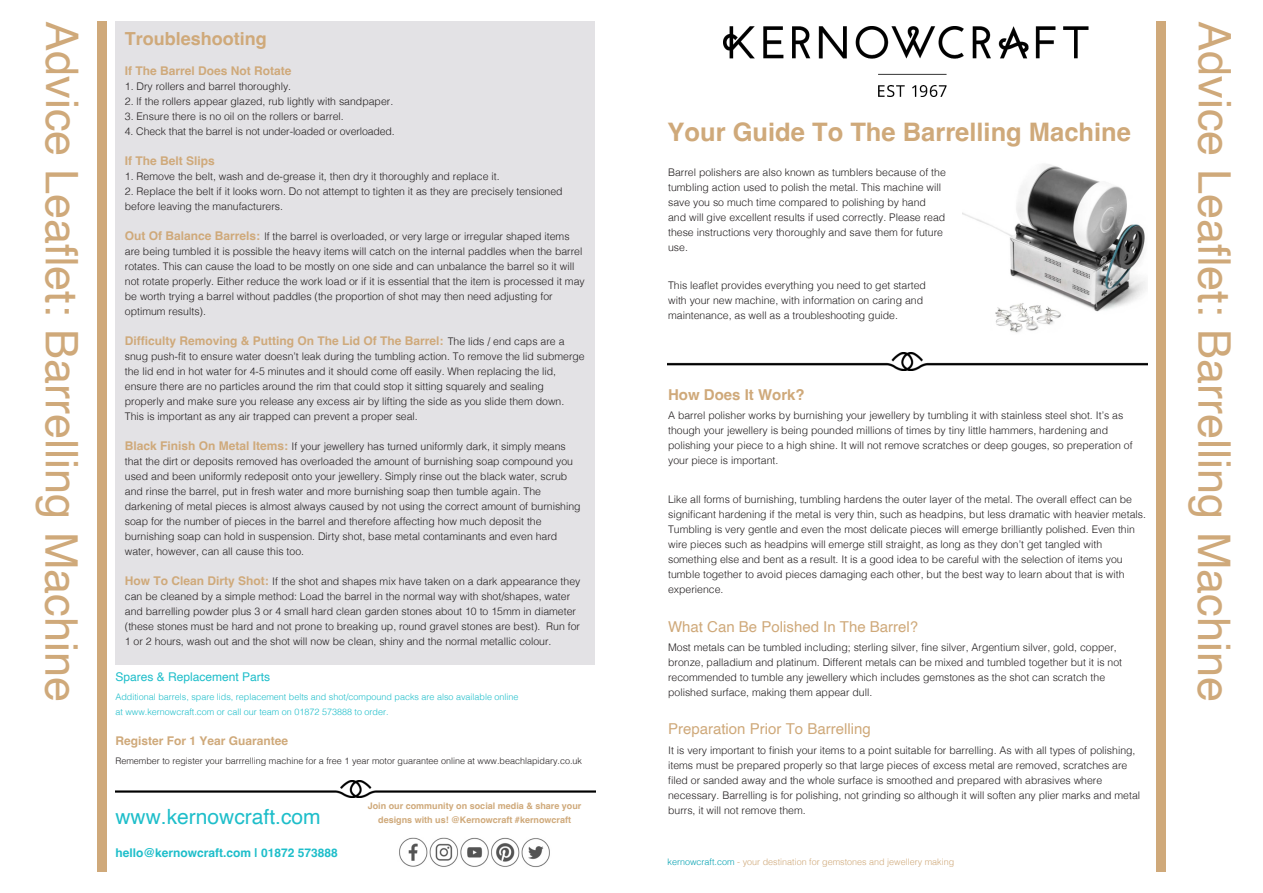
<style>
.page{position:relative;width:1263px;height:893px;background:#fff}
.page>*{position:absolute;margin:0;border:0;box-sizing:border-box;transform-origin:0 0}
.t1{font:45px "Helvetica";color:#cfa97a}
.t2{font:700 25.5px "Helvetica";color:#cfa97a}
.t3{font:21px "Helvetica";color:#1ebeca}
.t4{font:700 18px "Helvetica";color:#cfa97a}
.t5{font:15px "Helvetica";color:#cfa97a}
.t6{font:700 15px "Helvetica";color:#cfa97a}
.t7{font:700 12px "Helvetica";color:#cfa97a}
.t8{font:700 12px "Helvetica";color:#1ebeca}
.t9{font:12px "Helvetica";color:#1ebeca}
.t10{font:300 10.5px/15px "Helvetica";color:#231f20}
.t11{font:300 9px/15px "Helvetica";color:#1ebeca}
.t12{font:300 9px "Helvetica";color:#231f20}
.t13{font:700 9px/14.2px "Helvetica";color:#cfa97a;text-align:center}
.t14{font:300 9px "Helvetica";color:#cfa97a}
.s1{font-weight:700;font-size:12px;color:#cfa97a}
.s2{font-weight:300;font-size:10.5px;color:#231f20}
.s3{color:#00a0b0}
</style>
<div class="page">
<div style="left:115px;top:21px;width:480px;height:644px;background:#e3e2e5"></div>
<div style="left:98px;top:21px;width:9px;height:851px;background:#cfa97a"></div>
<div style="left:1156px;top:21px;width:9px;height:851px;background:#cfa97a"></div>
<img style="left:724px;top:26px;width:365px;height:70px">
<img style="left:115px;top:780px;width:480px;height:17px">
<img style="left:399px;top:837px;width:151px;height:30px">
<img style="left:667px;top:353px;width:480px;height:17px">
<img style="left:962px;top:164px;width:184px;height:169px">
<h1 class="t1" style="left:80px;top:21px;width:682px;rotate:90deg">Advice Leaflet: Barrelling Machine</h1>
<h1 class="t1" style="left:1232px;top:21px;width:682px;rotate:90deg">Advice Leaflet: Barrelling Machine</h1>
<h3 class="t4" style="left:125px;top:32px;width:143px">Troubleshooting</h3>
<p class="t7" style="left:125px;top:66px;width:168px">If The Barrel Does Not Rotate</p>
<p class="t10" style="left:125px;top:80px;width:168px">1. Dry rollers and barrel thoroughly.</p>
<p class="t10" style="left:125px;top:95px;width:270px">2. lf the rollers appear glazed, rub lightly with sandpaper.</p>
<p class="t10" style="left:125px;top:110px;width:220px">3. Ensure there is no oil on the rollers or barrel.</p>
<p class="t10" style="left:125px;top:125px;width:271px">4. Check that the barrel is not under-loaded or overloaded.</p>
<p class="t7" style="left:125px;top:156px;width:92px">If The Belt Slips</p>
<p class="t10" style="left:125px;top:170px;width:376px">1. Remove the belt, wash and de-grease it, then dry it thoroughly and replace it.</p>
<p class="t10" style="left:125px;top:185px;width:439px">2. Replace the belt if it looks worn. Do not attempt to tighten it as they are precisely tensioned before leaving the manufacturers.</p>
<p class="t10" style="left:125px;top:230px;width:461px"><span class="s1">Out Of Balance Barrels:</span> lf the barrel is overloaded, or very large or irregular shaped items are being tumbled it is possible the heavy items will catch on the internal paddles when the barrel rotates. This can cause the load to be mostly on one side and can unbalance the barrel so it will not rotate properly. Either reduce the work load or if it is essential that the item is processed it may be worth trying a barrel without paddles (the proportion of shot may then need adjusting for optimum results).</p>
<p class="t7" style="left:125px;top:336px;width:441px">Difficulty Removing &amp; Putting On The Lid Of The Barrel: <span class="s2">The lids / end caps are a</span></p>
<p class="t10" style="left:125px;top:350px;width:461px">snug push-fit to ensure water doesn’t leak during the tumbling action. To remove the lid submerge the lid end in hot water for 4-5 minutes and it should come off easily. When replacing the lid, ensure there are no particles around the rim that could stop it sitting squarely and sealing properly and make sure you release any excess air by lifting the side as you slide them down.<br>This is important as any air trapped can prevent a proper seal.</p>
<p class="t10" style="left:125px;top:440px;width:457px"><span class="s1">Black Finish On Metal Items:</span> If your jewellery has turned uniformly dark, it simply means that the dirt or deposits removed has overloaded the amount of burnishing soap compound you used and been uniformly redeposit onto your jewellery. Simply rinse out the black water, scrub and rinse the barrel, put in fresh water and more burnishing soap then tumble again. The darkening of metal pieces is almost always caused by not using the correct amount of burnishing soap for the number of pieces in the barrel and therefore affecting how much deposit the burnishing soap can hold in suspension. Dirty shot, base metal contaminants and even hard water, however, can all cause this too.</p>
<p class="t10" style="left:125px;top:575px;width:457px"><span class="s1">How To Clean Dirty Shot:</span> If the shot and shapes mix have taken on a dark appearance they can be cleaned by a simple method: Load the barrel in the normal way with shot/shapes, water and barrelling powder plus 3 or 4 small hard clean garden stones about 10 to 15mm in diameter (these stones must be hard and not prone to breaking up, round gravel stones are best). Run for 1 or 2 hours, wash out and the shot will now be clean, shiny and the normal metallic colour.</p>
<p class="t9" style="left:115px;top:672px;width:156px">Spares &amp; Replacement Parts</p>
<p class="t11" style="left:115px;top:691px;width:405px">Additional barrels, spare lids, replacement belts and shot/compound packs are also available online at www.kernowcraft.com or call our team on 01872 573888 to order.</p>
<p class="t7" style="left:115px;top:736px;width:174px">Register For 1 Year Guarantee</p>
<p class="t12" style="left:115px;top:757px;width:468px">Remember to register your barrrelling machine for a free 1 year motor guarantee online at www.beachlapidary.co.uk</p>
<h2 class="t2" style="left:668px;top:122px;width:465px">Your Guide To The Barrelling Machine</h2>
<p class="t10" style="left:668px;top:166px;width:279px">Barrel polishers are also known as tumblers because of the tumbling action used to polish the metal. This machine will save you so much time compared to polishing by hand and will give excellent results if used correctly. Please read these instructions very thoroughly and save them for future use.</p>
<p class="t10" style="left:668px;top:279px;width:259px">This leaflet provides everything you need to get started with your new machine, with information on caring and maintenance, as well as a troubleshooting guide.</p>
<h3 class="t6" style="left:668px;top:389px;width:138px">How Does It Work?</h3>
<p class="t10" style="left:668px;top:410px;width:466px">A barrel polisher works by burnishing your jewellery by tumbling it with stainless steel shot. It’s as though your jewellery is being pounded millions of times by tiny little hammers, hardening and polishing your piece to a high shine. It will not remove scratches or deep gouges, so preperation of your piece is important.</p>
<p class="t10" style="left:668px;top:493px;width:479px">Like all forms of burnishing, tumbling hardens the outer layer of the metal. The overall effect can be significant hardening if the metal is very thin, such as headpins, but less dramatic with heavier metals.<br>Tumbling is very gentle and even the most delicate pieces will emerge brilliantly polished. Even thin wire pieces such as headpins will emerge still straight, as long as they don’t get tangled with something else and bent as a result. It is a good idea to be careful with the selection of items you tumble together to avoid pieces damaging each other, but the best way to learn about that is with experience.</p>
<h3 class="t5" style="left:668px;top:620px;width:252px">What Can Be Polished In The Barrel?</h3>
<p class="t10" style="left:668px;top:641px;width:455px">Most metals can be tumbled including; sterling silver, fine silver, Argentium silver, gold, copper, bronze, palladium and platinum. Different metals can be mixed and tumbled together but it is not recommended to tumble any jewellery which includes gemstones as the shot can scratch the polished surface, making them appear dull.</p>
<h3 class="t5" style="left:668px;top:723px;width:204px">Preparation Prior To Barrelling</h3>
<p class="t10" style="left:668px;top:744px;width:474px">It is very important to finish your items to a point suitable for barrelling. As with all types of polishing, items must be prepared properly so that large pieces of excess metal are removed, scratches are filed or sanded away and the whole surface is smoothed and prepared with abrasives where necessary. Barrelling is for polishing, not grinding so although it will soften any plier marks and metal burrs, it will not remove them.</p>
<p class="t13" style="left:368px;top:799px;width:215px">Join our community on social media &amp; share your designs with us! @Kernowcraft #kernowcraft</p>
<h3 class="t3" style="left:115px;top:809px;width:207px">www.kernowcraft.com</h3>
<p class="t8" style="left:115px;top:848px;width:224px">hello@kernowcraft.com | 01872 573888</p>
<p class="t14" style="left:668px;top:859px;width:288px"><span class="s3">kernowcraft.com</span> - your destination for gemstones and jewellery making</p>
</div>
